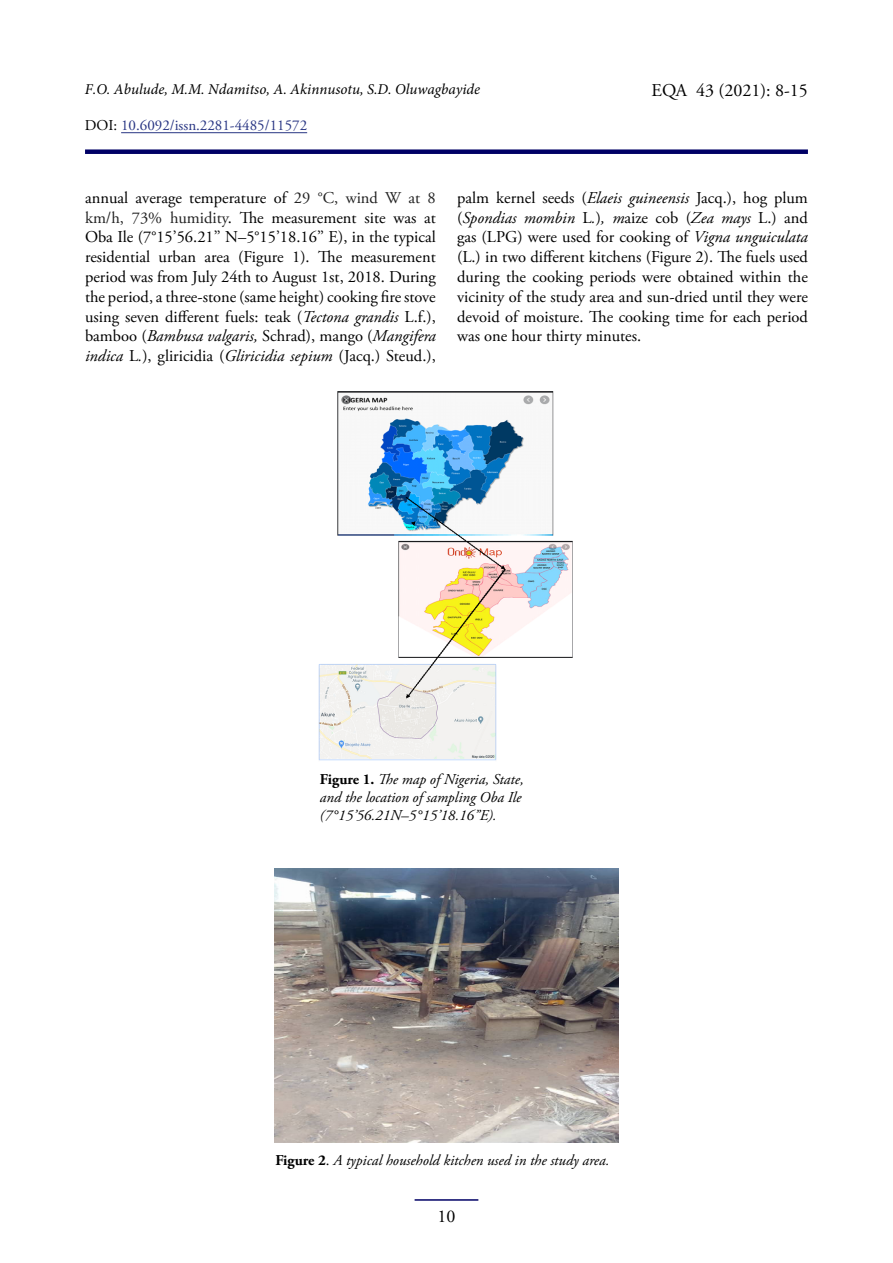
<style>
.page{position:relative;width:893px;height:1263px;background:#fff}
.page>*{position:absolute;margin:0;border:0;box-sizing:border-box;transform-origin:0 0}
.t1{font:18px "Adobe Garamond Pro";color:#000}
.t2{font:16.5px/19.8px "Adobe Garamond Pro";color:#000;text-align:justify}
.t3{font:italic 15px/18px "Adobe Garamond Pro";color:#000}
.t4{font:italic 15px "Minion Pro";color:#000}
.t5{font:15px "Adobe Garamond Pro";color:#283583}
.s1{color:#000}
.s2{color:#222}
.s3{font-style:italic}
.s4{font-weight:700;font-style:normal}
.s5{font-style:normal}
</style>
<div class="page">
<div style="left:85px;top:149px;width:723px;height:5px;background:#006"></div>
<hr style="left:415px;top:1199px;width:63px;height:2px;background:#006">
<img style="left:318px;top:391px;width:255px;height:370px">
<img style="left:275px;top:868px;width:343px;height:274px">
<hr style="left:121px;top:132px;width:186px;height:1px;background:#283583">
<p class="t4" style="left:85px;top:79px;width:397px">F.O. Abulude, M.M. Ndamitso, A. Akinnusotu, S.D. Oluwagbayide</p>
<p class="t5" style="left:85px;top:116px;width:224px"><span class="s1">DOI:</span> 10.6092/issn.2281-4485/11572</p>
<p class="t1" style="left:651px;top:79px;width:158px">EQA 43 (2021): 8-15</p>
<p class="t2" style="left:85px;top:188px;width:352px">annual average temperature of <span class="s2">29 °C, wind W at 8 km/h, 73% humidity</span>. The measurement site was at Oba Ile (7°15’56.21’’ N–5°15’18.16’’ E), in the typical residential urban area (Figure 1). The measurement period was from July 24th to August 1st, 2018. During the period, a three-stone (same height) cooking fire stove using seven different fuels: teak (<span class="s3">Tectona grandis</span> L.f.), bamboo (<span class="s3">Bambusa valgaris,</span> Schrad), mango (<span class="s3">Mangifera indica</span> L<span class="s3">.</span>), gliricidia (<span class="s3">Gliricidia sepium</span> (Jacq.) Steud.),</p>
<p class="t2" style="left:457px;top:188px;width:352px">palm kernel seeds (<span class="s3">Elaeis guineensis</span> Jacq.), hog plum (<span class="s3">Spondias mombin</span> L<span class="s3">.</span>)<span class="s3">, m</span>aize cob (<span class="s3">Zea mays</span> L.) and gas (LPG) were used for cooking of <span class="s3">Vigna unguiculata </span>(L.) in two different kitchens (Figure 2). The fuels used during the cooking periods were obtained within the vicinity of the study area and sun-dried until they were devoid of moisture. The cooking time for each period was one hour thirty minutes.</p>
<p class="t3" style="left:320px;top:770px;width:205px"><span class="s4">Figure 1.</span> The map of Nigeria, State, and the location of sampling Oba Ile (7°15’56.21N–5°15’18.16’’E).</p>
<p class="t3" style="left:275px;top:1152px;width:336px"><span class="s4">Figure 2</span><span class="s5">.</span> A typical household kitchen used in the study area.</p>
<p class="t1" style="left:437px;top:1205px;width:19px">10</p>
</div>
